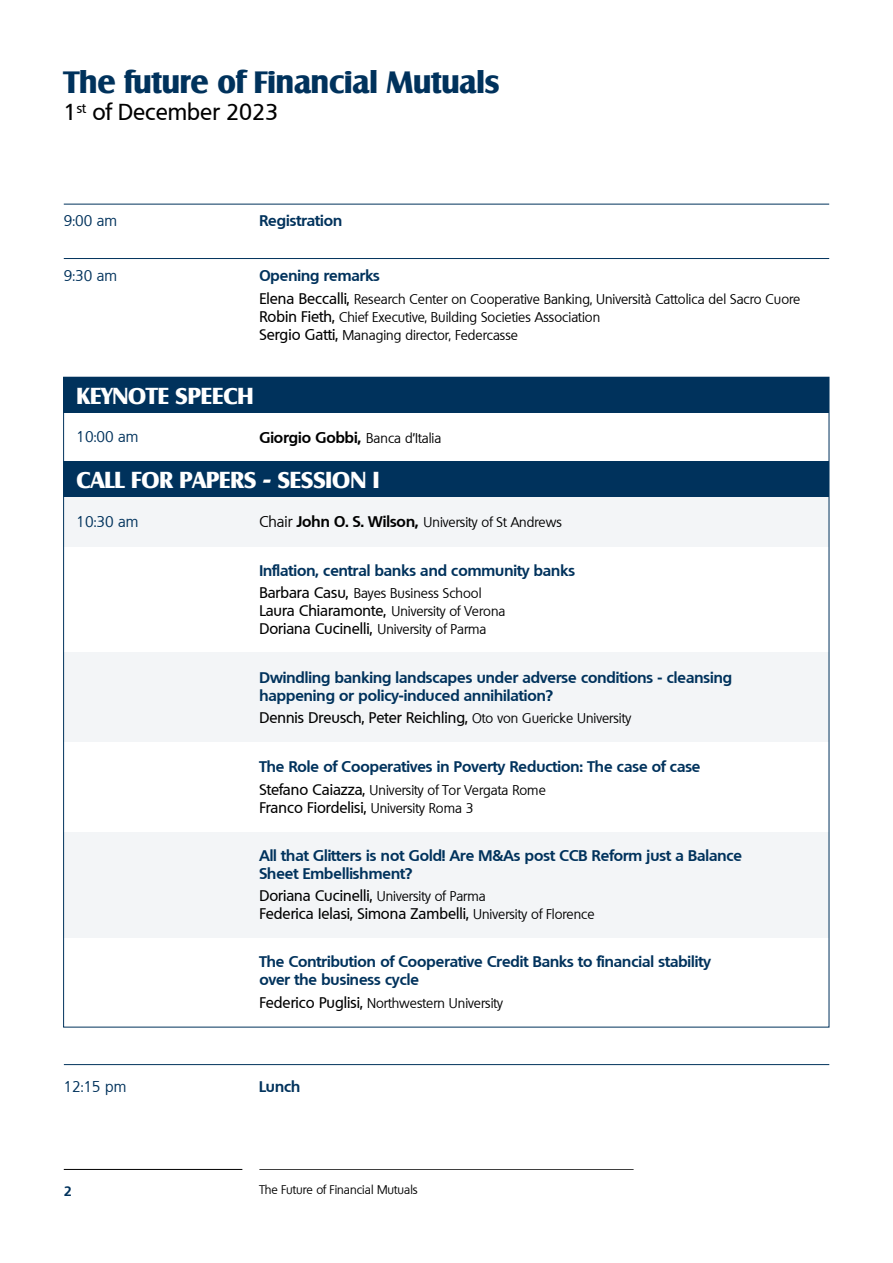
<style>
.page{position:relative;width:893px;height:1263px;background:#fff}
.page>*{position:absolute;margin:0;border:0;box-sizing:border-box;transform-origin:0 0}
.t1{font:700 30px "Salzburg";color:#00325c}
.t2{font:700 22.5px "Salzburg";color:#fff}
.t3{font:500 22.5px "Quebec";color:#000}
.t4{font:700 15px/18px "Quebec";color:#00325c}
.t5{font:500 15px/18px "Quebec";color:#000}
.t6{font:15px "Quebec";color:#00325c}
.t7{font:700 15px "Quebec";color:#000}
.t8{font:13.5px/18px "Quebec";color:#000}
.t9{font:700 13.5px "Quebec";color:#00325c}
.t10{font:12px "Quebec";color:#000}
.s1{font-weight:500;font-size:15px}
.s2{font-weight:400;font-size:13.5px}
.s3{font-size:15px}
.s4{font-weight:700;font-size:15px}
</style>
<div class="page">
<hr style="left:64px;top:1169px;width:178px;height:1px;background:#000">
<hr style="left:259px;top:1169px;width:375px;height:1px;background:#000">
<div style="left:64px;top:497px;width:765px;height:49px;background:#f3f5f7"></div>
<div style="left:64px;top:832px;width:765px;height:105px;background:#f3f5f7"></div>
<div style="left:64px;top:653px;width:765px;height:89px;background:#f3f5f7"></div>
<hr style="left:64px;top:204px;width:765px;height:1px;background:#00325c">
<hr style="left:64px;top:1064px;width:765px;height:1px;background:#00325c">
<hr style="left:64px;top:258px;width:765px;height:1px;background:#00325c">
<div style="left:64px;top:377px;width:765px;height:36px;background:#00325c"></div>
<div style="left:64px;top:461px;width:765px;height:36px;background:#00325c"></div>
<h1 class="t1" style="left:64px;top:64px;width:437px">The future of Financial Mutuals</h1>
<h2 class="t3" style="left:64px;top:97px;width:216px">1<sup>st</sup> of December 2023</h2>
<p class="t6" style="left:64px;top:210px;width:55px">9:00 am</p>
<p class="t6" style="left:64px;top:266px;width:55px">9:30 am</p>
<p class="t4" style="left:259px;top:211px;width:84px">Registration</p>
<p class="t4" style="left:259px;top:266px;width:122px">Opening remarks</p>
<p class="t8" style="left:259px;top:290px;width:543px"><span class="s1">Elena Beccalli,</span> Research Center on Cooperative Banking, Università Cattolica del Sacro Cuore<br><span class="s1">Robin Fieth,</span> Chief Executive, Building Societies Association<br><span class="s1">Sergio Gatti,</span> Managing director, Federcasse</p>
<h2 class="t2" style="left:77px;top:382px;width:179px">KEYNOTE SPEECH</h2>
<p class="t6" style="left:77px;top:427px;width:63px">10:00 am</p>
<p class="t7" style="left:259px;top:427px;width:184px">Giorgio Gobbi, <span class="s2">Banca d’Italia</span></p>
<h2 class="t2" style="left:77px;top:465px;width:304px">CALL FOR PAPERS - SESSION I</h2>
<p class="t6" style="left:77px;top:512px;width:63px">10:30 am</p>
<p class="t8" style="left:259px;top:513px;width:304px"><span class="s3">Chair</span> <span class="s4">John O. S. Wilson,</span> University of St Andrews</p>
<p class="t4" style="left:259px;top:561px;width:317px">Inflation, central banks and community banks</p>
<p class="t8" style="left:259px;top:584px;width:248px"><span class="s1">Barbara Casu,</span> Bayes Business School<br><span class="s1">Laura Chiaramonte,</span> University of Verona</p>
<p class="t5" style="left:259px;top:619px;width:229px">Doriana Cucinelli, <span class="s2">University of Parma</span></p>
<p class="t4" style="left:259px;top:668px;width:474px">Dwindling banking landscapes under adverse conditions - cleansing happening or policy-induced annihilation?</p>
<p class="t5" style="left:259px;top:709px;width:373px">Dennis Dreusch, Peter Reichling, <span class="s2">Oto von Guericke University</span></p>
<p class="t4" style="left:259px;top:757px;width:443px">The Role of Cooperatives in Poverty Reduction: The case of case</p>
<p class="t8" style="left:259px;top:781px;width:288px"><span class="s1">Stefano Caiazza,</span> University of Tor Vergata Rome</p>
<p class="t5" style="left:259px;top:798px;width:216px">Franco Fiordelisi, <span class="s2">University Roma 3</span></p>
<p class="t4" style="left:259px;top:846px;width:484px">All that Glitters is not Gold! Are M&amp;As post CCB Reform just a Balance<br>Sheet Embellishment?</p>
<p class="t5" style="left:259px;top:886px;width:337px">Doriana Cucinelli, <span class="s2">University of Parma<br></span>Federica Ielasi, Simona Zambelli, <span class="s2">University of Florence</span></p>
<p class="t4" style="left:259px;top:952px;width:453px">The Contribution of Cooperative Credit Banks to financial stability over the business cycle</p>
<p class="t8" style="left:259px;top:994px;width:245px"><span class="s1">Federico Puglisi,</span> Northwestern University</p>
<p class="t6" style="left:64px;top:1076px;width:64px">12:15 pm</p>
<p class="t4" style="left:259px;top:1077px;width:42px">Lunch</p>
<p class="t9" style="left:64px;top:1182px;width:10px">2</p>
<p class="t10" style="left:259px;top:1182px;width:160px">The Future of Financial Mutuals</p>
</div>
